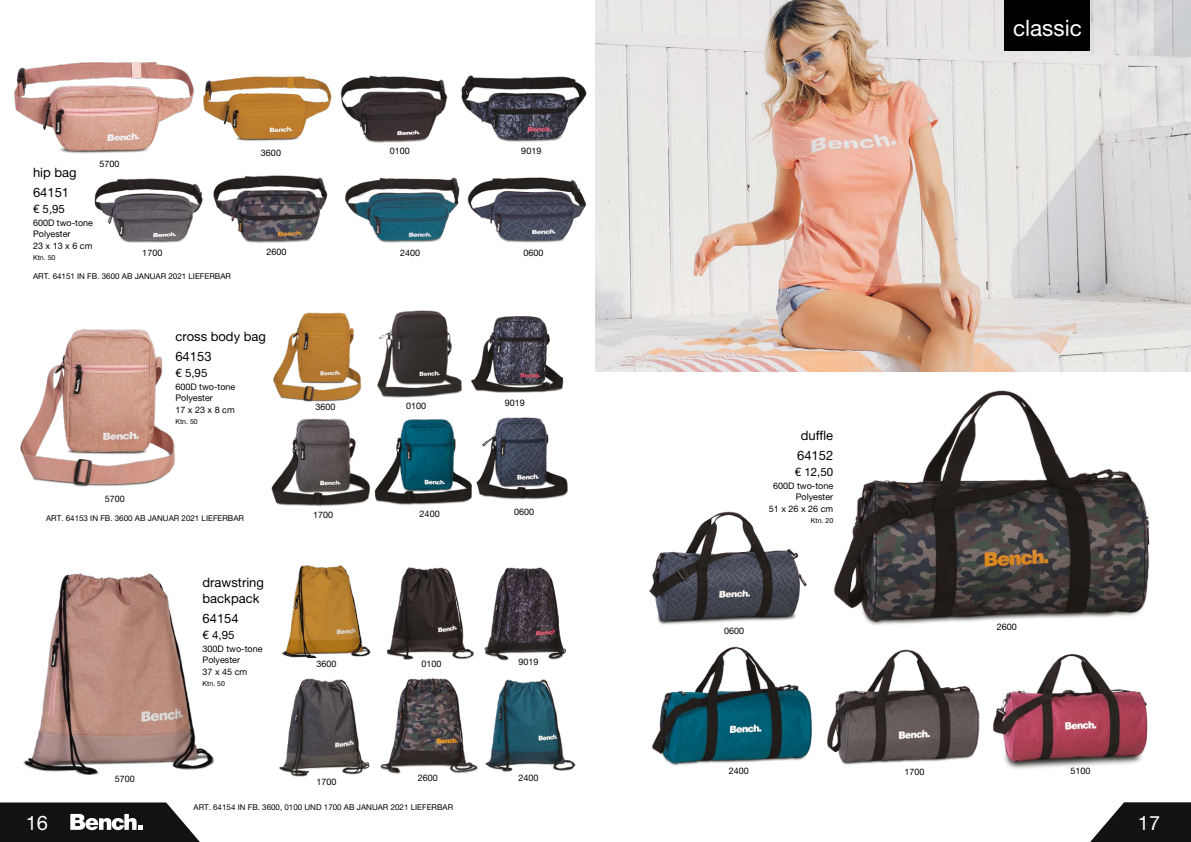
<style>
.page{position:relative;width:1191px;height:842px;background:#fff}
.page>*{position:absolute;margin:0;border:0;box-sizing:border-box;transform-origin:0 0}
.t1{font:22.6px "Alte Haas Grotesk";color:#fff}
.t2{font:20px "Alte Haas Grotesk";color:#fff}
.t3{font:13px/19.8px "Alte Haas Grotesk";color:#000}
.t4{font:11.5px "Alte Haas Grotesk";color:#000}
.t5{font:9px/10.8px "Alte Haas Grotesk";color:#000}
.t6{font:8px "Alte Haas Grotesk";color:#000}
.t7{font:7px "Alte Haas Grotesk";color:#000}
</style>
<div class="page">
<img style="left:652px;top:646px;width:160px;height:120px">
<img style="left:993px;top:654px;width:155px;height:115px">
<img style="left:827px;top:649px;width:153px;height:116px">
<img style="left:214px;top:175px;width:114px;height:68px">
<svg style="left:1090px;top:802px;width:101px;height:40px"></svg>
<img style="left:649px;top:511px;width:158px;height:114px">
<img style="left:833px;top:390px;width:317px;height:235px">
<svg style="left:0;top:802px;width:200px;height:40px"></svg>
<img style="left:462px;top:75px;width:125px;height:67px">
<img style="left:14px;top:62px;width:180px;height:91px">
<img style="left:203px;top:76px;width:123px;height:65px">
<img style="left:471px;top:177px;width:115px;height:66px">
<img style="left:94px;top:178px;width:120px;height:65px">
<img style="left:345px;top:177px;width:126px;height:66px">
<img style="left:326px;top:75px;width:136px;height:68px">
<img style="left:23px;top:573px;width:192px;height:202px">
<img style="left:595px;top:0;width:596px;height:372px">
<div style="left:1004px;top:0;width:85px;height:50px;background:#000"></div>
<img style="left:487px;top:679px;width:89px;height:93px">
<img style="left:380px;top:678px;width:107px;height:96px">
<img style="left:484px;top:567px;width:83px;height:94px">
<img style="left:386px;top:567px;width:88px;height:93px">
<img style="left:279px;top:678px;width:91px;height:99px">
<img style="left:471px;top:316px;width:93px;height:77px">
<img style="left:20px;top:329px;width:155px;height:158px">
<img style="left:273px;top:312px;width:88px;height:90px">
<img style="left:471px;top:417px;width:97px;height:83px">
<img style="left:271px;top:418px;width:100px;height:88px">
<img style="left:374px;top:419px;width:97px;height:86px">
<img style="left:377px;top:310px;width:85px;height:88px">
<img style="left:282px;top:565px;width:89px;height:93px">
<p class="t5" style="left:100px;top:158px;width:22px">5700</p>
<h3 class="t3" style="left:33px;top:162px;width:45px">hip bag<br>64151</h3>
<p class="t4" style="left:33px;top:202px;width:33px">€ 5,95</p>
<p class="t5" style="left:33px;top:217px;width:62px">600D two-tone<br>Polyester</p>
<p class="t5" style="left:33px;top:240px;width:61px">23 x 13 x 6 cm</p>
<p class="t7" style="left:33px;top:253px;width:24px">Ktn. 50</p>
<p class="t5" style="left:261px;top:148px;width:22px">3600</p>
<p class="t5" style="left:390px;top:145px;width:22px">0100</p>
<p class="t5" style="left:521px;top:145px;width:22px">9019</p>
<p class="t5" style="left:267px;top:247px;width:22px">2600</p>
<p class="t5" style="left:142px;top:247px;width:22px">1700</p>
<p class="t5" style="left:400px;top:247px;width:22px">2400</p>
<p class="t5" style="left:523px;top:247px;width:22px">0600</p>
<p class="t6" style="left:33px;top:271px;width:199px">ART. 64151 IN FB. 3600 AB JANUAR 2021 LIEFERBAR</p>
<p class="t5" style="left:105px;top:494px;width:22px">5700</p>
<h3 class="t3" style="left:175px;top:326px;width:92px">cross body bag<br>64153</h3>
<p class="t4" style="left:175px;top:366px;width:33px">€ 5,95</p>
<p class="t5" style="left:175px;top:381px;width:62px">600D two-tone<br>Polyester</p>
<p class="t5" style="left:175px;top:404px;width:61px">17 x 23 x 8 cm</p>
<p class="t7" style="left:175px;top:417px;width:24px">Ktn. 50</p>
<p class="t6" style="left:46px;top:514px;width:199px">ART. 64153 IN FB. 3600 AB JANUAR 2021 LIEFERBAR</p>
<p class="t5" style="left:115px;top:774px;width:22px">5700</p>
<h3 class="t3" style="left:203px;top:575px;width:63px;line-height:15.6px">drawstring backpack</h3>
<h3 class="t3" style="left:203px;top:608px;width:38px">64154</h3>
<p class="t4" style="left:203px;top:628px;width:33px">€ 4,95</p>
<p class="t5" style="left:203px;top:643px;width:62px">300D two-tone<br>Polyester</p>
<p class="t5" style="left:203px;top:666px;width:46px">37 x 45 cm</p>
<p class="t7" style="left:203px;top:679px;width:24px">Ktn. 50</p>
<p class="t5" style="left:315px;top:402px;width:22px">3600</p>
<p class="t5" style="left:406px;top:400px;width:22px">0100</p>
<p class="t5" style="left:505px;top:398px;width:22px">9019</p>
<p class="t5" style="left:313px;top:509px;width:22px">1700</p>
<p class="t5" style="left:420px;top:509px;width:22px">2400</p>
<p class="t5" style="left:514px;top:506px;width:22px">0600</p>
<p class="t5" style="left:316px;top:659px;width:22px">3600</p>
<p class="t5" style="left:421px;top:659px;width:22px">0100</p>
<p class="t5" style="left:518px;top:657px;width:22px">9019</p>
<p class="t5" style="left:316px;top:777px;width:22px">1700</p>
<p class="t5" style="left:418px;top:772px;width:22px">2600</p>
<p class="t5" style="left:518px;top:772px;width:22px">2400</p>
<h2 class="t2" style="left:26px;top:811px;width:24px">16</h2>
<p class="t6" style="left:193px;top:802px;width:261px">ART. 64154 IN FB. 3600, 0100 UND 1700 AB JANUAR 2021 LIEFERBAR</p>
<h1 class="t1" style="left:1013px;top:14px;width:70px">classic</h1>
<h3 class="t3" style="left:797px;top:425px;width:38px">duffle<br>64152</h3>
<p class="t4" style="left:795px;top:465px;width:40px">€ 12,50</p>
<p class="t5" style="left:773px;top:480px;width:62px;text-align:right">600D two-tone<br>Polyester</p>
<p class="t5" style="left:769px;top:503px;width:66px">51 x 26 x 26 cm</p>
<p class="t7" style="left:811px;top:516px;width:24px">Ktn. 20</p>
<p class="t5" style="left:724px;top:625px;width:22px">0600</p>
<p class="t5" style="left:996px;top:621px;width:22px">2600</p>
<p class="t5" style="left:728px;top:765px;width:22px">2400</p>
<p class="t5" style="left:904px;top:766px;width:22px">1700</p>
<p class="t5" style="left:1070px;top:766px;width:22px">5100</p>
<h2 class="t2" style="left:1138px;top:811px;width:24px">17</h2>
</div>
